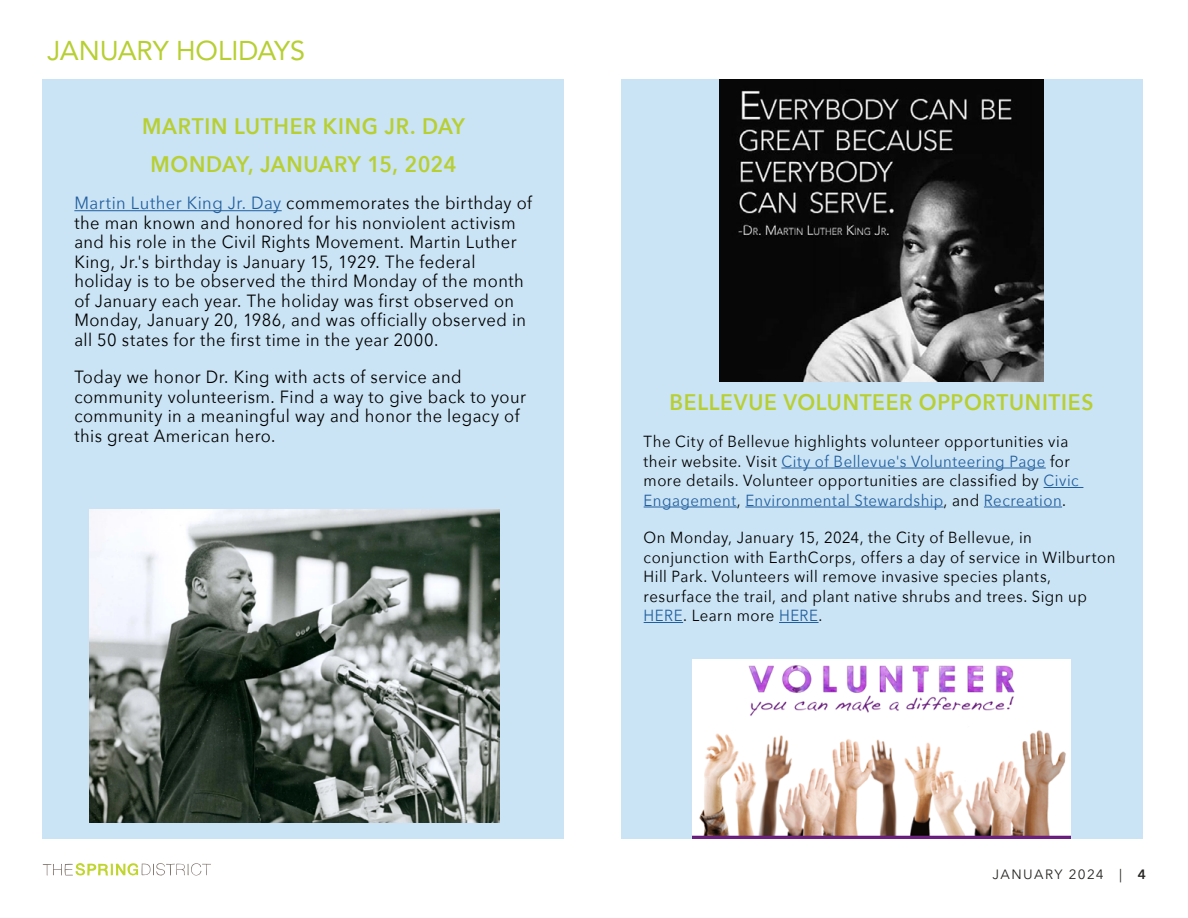
<style>
.page{position:relative;width:1188px;height:918px;background:#fff}
.page>*{position:absolute;margin:0;border:0;box-sizing:border-box;transform-origin:0 0}
.t1{font:27px "Avenir LT Std";letter-spacing:-.005em;color:#b8cf33}
.t2{font:600 22.5px/37.5px "Avenir Next";letter-spacing:.03em;color:#b8cf33;text-align:center;scale:.93 1}
.t3{font:17.7px/19.5px "Avenir Next";letter-spacing:.025em;color:#000;scale:.93 1}
.t4{font:16.05px/19.5px "Avenir Next";letter-spacing:.03em;color:#000;scale:.93 1}
.t5{font:13.5px "Avenir Next";letter-spacing:.1em;color:#262523}
.s1{color:#215e9e}
.s2{font-weight:600}
</style>
<div class="page">
<svg style="left:43px;top:863px;width:168px;height:13px"></svg>
<div style="left:621px;top:79px;width:521px;height:760px;background:#cae4f5"></div>
<hr style="left:781px;top:468px;width:265px;height:1px;background:#215e9e">
<hr style="left:1044px;top:487px;width:39px;height:1px;background:#215e9e">
<hr style="left:644px;top:507px;width:93px;height:1px;background:#215e9e">
<hr style="left:745px;top:507px;width:199px;height:1px;background:#215e9e">
<hr style="left:984px;top:507px;width:78px;height:1px;background:#215e9e">
<hr style="left:644px;top:622px;width:39px;height:1px;background:#215e9e">
<hr style="left:779px;top:622px;width:40px;height:1px;background:#215e9e">
<div style="left:42px;top:79px;width:521px;height:760px;background:#cae4f5"></div>
<img style="left:89px;top:509px;width:411px;height:314px">
<hr style="left:74px;top:210px;width:208px;height:1px;background:#215e9e">
<img style="left:693px;top:660px;width:378px;height:179px">
<img style="left:719px;top:79px;width:325px;height:303px">
<h1 class="t1" style="left:48px;top:35px;width:259px">JANUARY HOLIDAYS</h1>
<p class="t2" style="left:142px;top:107px;width:349px">MARTIN LUTHER KING JR. DAY<br>MONDAY, JANUARY 15, 2024</p>
<p class="t3" style="left:74px;top:193px;width:494px"><span class="s1">Martin Luther King Jr. Day</span> commemorates the birthday of the man known and honored for his nonviolent activism and his role in the Civil Rights Movement. Martin Luther King, Jr.'s birthday is January 15, 1929. The federal holiday is to be observed the third Monday of the month of January each year. The holiday was first observed on Monday, January 20, 1986, and was officially observed in all 50 states for the first time in the year 2000.</p>
<p class="t3" style="left:74px;top:367px;width:487px">Today we honor Dr. King with acts of service and community volunteerism. Find a way to give back to your community in a meaningful way and honor the legacy of this great American hero.</p>
<p class="t2" style="left:670px;top:383px;width:457px">BELLEVUE VOLUNTEER OPPORTUNITIES</p>
<p class="t4" style="left:644px;top:431px;width:469px">The City of Bellevue highlights volunteer opportunities via their website. Visit <span class="s1">City of Bellevue's Volunteering Page</span> for more details. Volunteer opportunities are classified by <span class="s1">Civic Engagement</span>, <span class="s1">Environmental Stewardship</span>, and <span class="s1">Recreation</span>.</p>
<p class="t4" style="left:644px;top:527px;width:509px">On Monday, January 15, 2024, the City of Bellevue, in conjunction with EarthCorps, offers a day of service in Wilburton Hill Park. Volunteers will remove invasive species plants, resurface the trail, and plant native shrubs and trees. Sign up <span class="s1">HERE</span>. Learn more <span class="s1">HERE</span>.</p>
<p class="t5" style="left:992px;top:863px;width:155px">JANUARY 2024 | <span class="s2">4</span></p>
</div>
